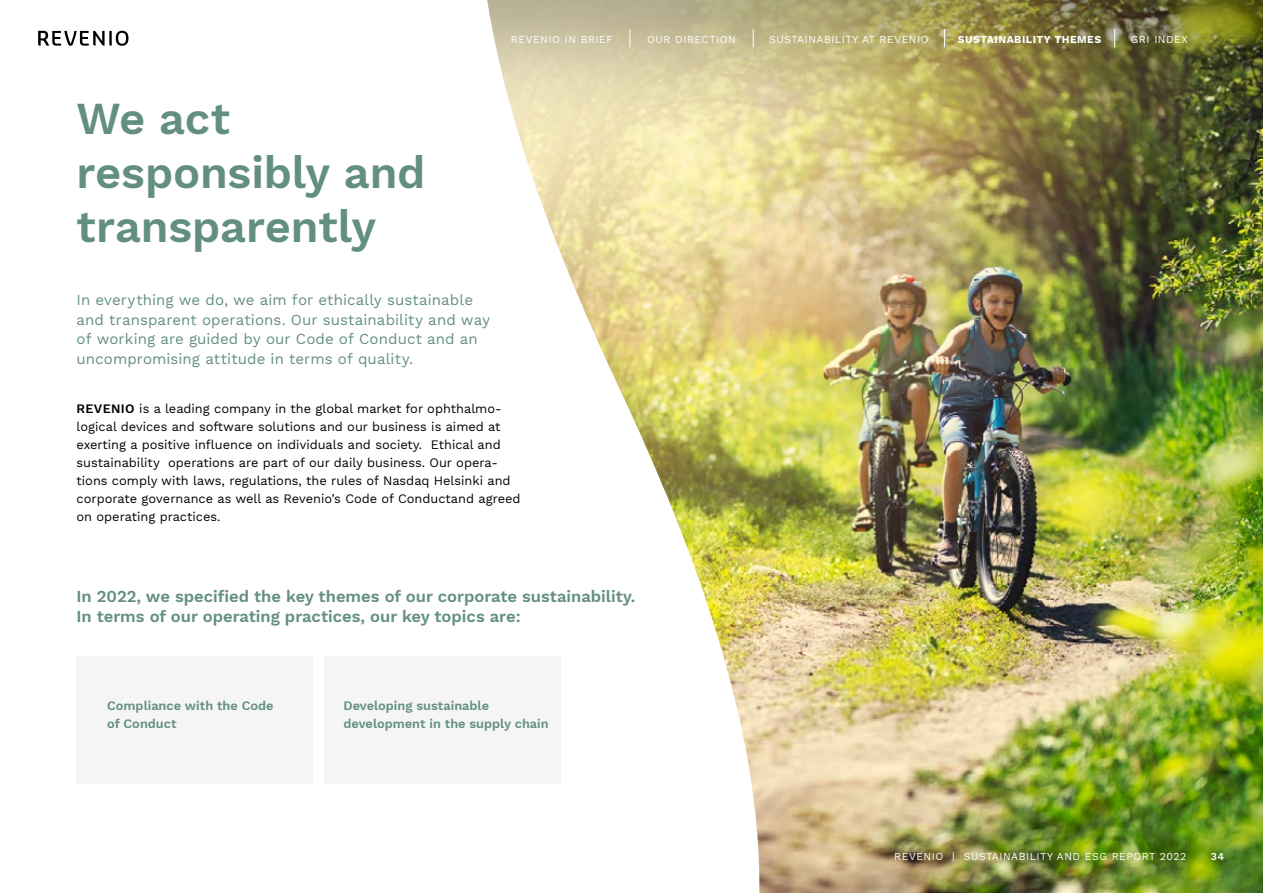
<style>
.page{position:relative;width:1263px;height:893px;background:#fff}
.page>*{position:absolute;margin:0;border:0;box-sizing:border-box;transform-origin:0 0}
.t1{font:600 45px/54px "Work Sans";letter-spacing:-.005em;color:#638f82}
.t2{font:600 16.5px/19.8px "Work Sans";color:#638f82}
.t3{font:15px/19.5px "Work Sans";letter-spacing:.005em;color:#638f82}
.t4{font:12.75px/18px "Work Sans";color:#000}
.t5{font:600 12.75px/18px "Work Sans";color:#638f82}
.t6{font:10.5px "Work Sans";letter-spacing:.05em;color:#fff}
.t7{font:700 10.5px "Work Sans";letter-spacing:.05em;color:#fff}
.t8{font:600 10.5px "Work Sans";color:#fff}
.s1{font-weight:600}
</style>
<div class="page">
<svg style="left:38px;top:31px;width:90px;height:15px"></svg>
<img style="left:487px;top:0;width:776px;height:893px">
<div style="left:77px;top:656px;width:236px;height:128px;background:#f5f5f7"></div>
<div style="left:324px;top:656px;width:236px;height:128px;background:#f5f5f7"></div>
<svg style="left:630px;top:29px;width:1px;height:18px"></svg>
<svg style="left:753px;top:29px;width:1px;height:18px"></svg>
<svg style="left:944px;top:29px;width:1px;height:18px"></svg>
<svg style="left:1114px;top:29px;width:1px;height:18px"></svg>
<p class="t6" style="left:511px;top:33px;width:103px">REVENIO IN BRIEF</p>
<p class="t6" style="left:647px;top:33px;width:90px">OUR DIRECTION</p>
<p class="t6" style="left:769px;top:33px;width:161px">SUSTAINABILITY AT REVENIO</p>
<p class="t7" style="left:958px;top:33px;width:145px">SUSTAINABILITY THEMES</p>
<p class="t6" style="left:1131px;top:33px;width:58px">GRI INDEX</p>
<h1 class="t1" style="left:77px;top:94px;width:351px">We act responsibly and transparently</h1>
<p class="t3" style="left:77px;top:291px;width:415px">In everything we do, we aim for ethically sustainable and transparent operations. Our sustainability and way of working are guided by our Code of Conduct and an uncompromising attitude in terms of quality.</p>
<p class="t4" style="left:77px;top:401px;width:445px"><span class="s1">REVENIO</span> is a leading company in the global market for ophthalmo&shy;logical devices and software solutions and our business is aimed at exerting a positive influence on individuals and society. Ethical and sustainability operations are part of our daily business. Our opera&shy;tions comply with laws, regulations, the rules of Nasdaq Helsinki and corporate governance as well as Revenio’s Code of Conductand agreed on operating practices.</p>
<p class="t2" style="left:77px;top:588px;width:560px">In 2022, we specified the key themes of our corporate sustainability.<br>In terms of our operating practices, our key topics are:</p>
<p class="t5" style="left:107px;top:698px;width:168px">Compliance with the Code of Conduct</p>
<p class="t5" style="left:343px;top:698px;width:207px">Developing sustainable development in the supply chain</p>
<p class="t6" style="left:894px;top:850px;width:294px">REVENIO | SUSTAINABILITY AND ESG REPORT 2022</p>
<p class="t8" style="left:1211px;top:850px;width:15px">34</p>
</div>
